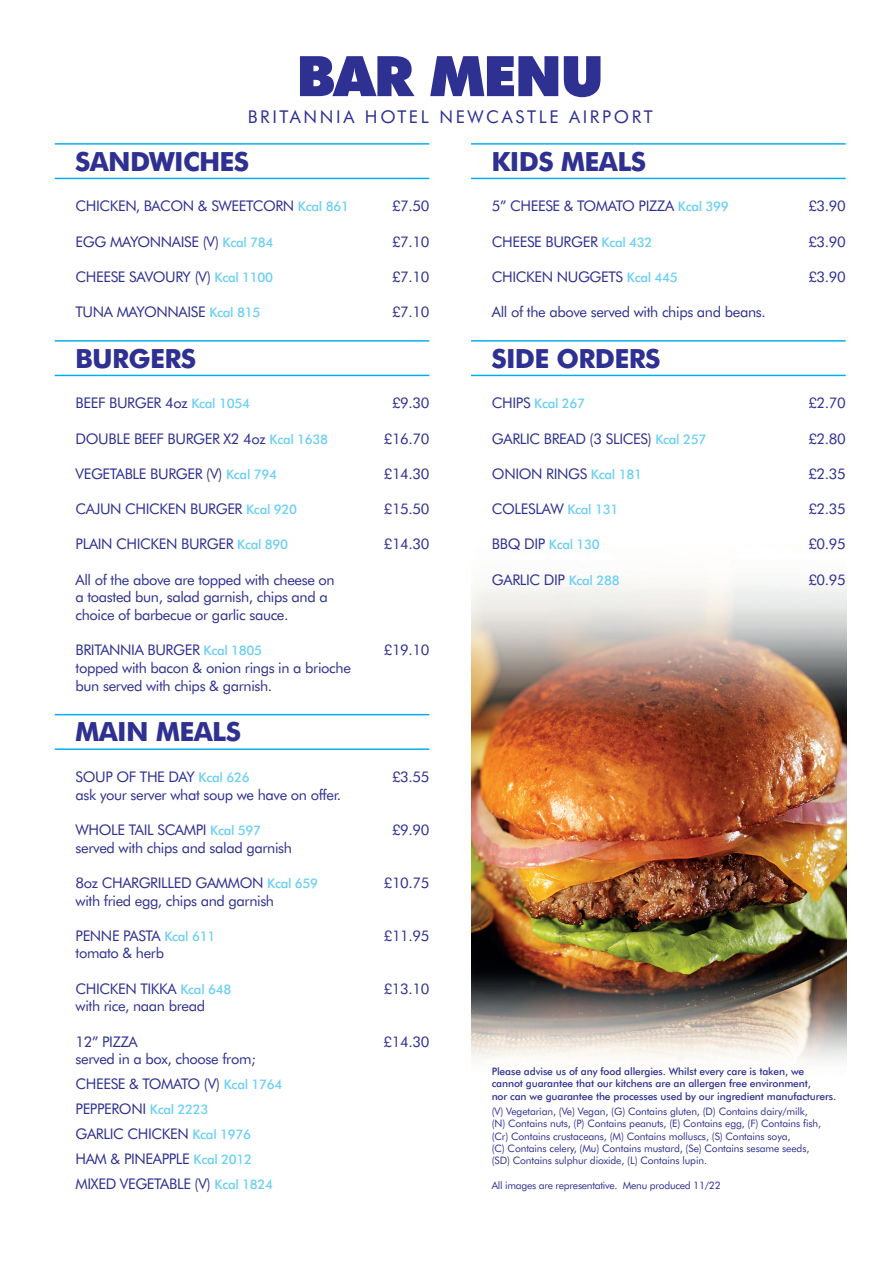
<style>
.page{position:relative;width:893px;height:1263px;background:#fff}
.page>*{position:absolute;margin:0;border:0;box-sizing:border-box;transform-origin:0 0}
.t1{font:900 55.95px "Futura BT";letter-spacing:-.025em;color:#2e3092}
.t2{font:700 26.4px "Futura BT";letter-spacing:-.025em;color:#2e3092}
.t3{font:17.7px "Futura BT";letter-spacing:.15em;color:#2e3092}
.t4{font:14.7px/25px "Futura BT";letter-spacing:-.025em;color:#2e3092}
.t5{font:500 13.2px "Futura BT";letter-spacing:-.025em;color:#6bcff6}
.t6{font:10.35px/12.3px "Futura BT";letter-spacing:-.01em;color:#2e3092}
.t7{font:500 10.35px/12.3px "Futura BT";letter-spacing:-.01em;color:#2e3092}
.s1{font-weight:500;font-size:13.2px;color:#6bcff6}
.s2{font-weight:400;font-size:14.7px;color:#2e3092}
</style>
<div class="page">
<img style="left:471px;top:584px;width:375px;height:477px">
<hr style="left:55px;top:143px;width:374px;height:2px;background:#00aeef">
<hr style="left:55px;top:178px;width:374px;height:1px;background:#00aeef">
<hr style="left:471px;top:143px;width:375px;height:2px;background:#00aeef">
<hr style="left:471px;top:178px;width:375px;height:1px;background:#00aeef">
<hr style="left:55px;top:340px;width:374px;height:2px;background:#00aeef">
<hr style="left:55px;top:375px;width:374px;height:1px;background:#00aeef">
<hr style="left:471px;top:340px;width:375px;height:2px;background:#00aeef">
<hr style="left:471px;top:375px;width:375px;height:1px;background:#00aeef">
<hr style="left:55px;top:714px;width:374px;height:1px;background:#00aeef">
<hr style="left:55px;top:748px;width:374px;height:2px;background:#00aeef">
<h1 class="t1" style="left:296px;top:42px;width:309px">BAR MENU</h1>
<p class="t3" style="left:248px;top:105px;width:406px">BRITANNIA HOTEL NEWCASTLE AIRPORT</p>
<h2 class="t2" style="left:75px;top:145px;width:176px">SANDWICHES</h2>
<p class="t4" style="left:76px;top:193px;width:275px">CHICKEN, BACON &amp; SWEETCORN <span class="s1">Kcal 861</span></p>
<p class="t4" style="left:392px;top:193px;width:39px">£7.50</p>
<p class="t4" style="left:76px;top:229px;width:200px">EGG MAYONNAISE (V) <span class="s1">Kcal 784</span></p>
<p class="t4" style="left:392px;top:229px;width:39px">£7.10</p>
<p class="t4" style="left:76px;top:264px;width:199px">CHEESE SAVOURY (V) <span class="s1">Kcal 1100</span></p>
<p class="t4" style="left:392px;top:264px;width:39px">£7.10</p>
<p class="t4" style="left:76px;top:299px;width:186px">TUNA MAYONNAISE <span class="s1">Kcal 815</span></p>
<p class="t4" style="left:392px;top:299px;width:39px">£7.10</p>
<h2 class="t2" style="left:75px;top:342px;width:123px">BURGERS</h2>
<p class="t4" style="left:76px;top:390px;width:176px">BEEF BURGER 4oz <span class="s1">Kcal 1054</span></p>
<p class="t4" style="left:392px;top:390px;width:39px">£9.30</p>
<p class="t4" style="left:76px;top:426px;width:254px">DOUBLE BEEF BURGER X2 4oz <span class="s1">Kcal 1638</span></p>
<p class="t4" style="left:384px;top:426px;width:47px">£16.70</p>
<p class="t4" style="left:76px;top:461px;width:203px">VEGETABLE BURGER (V) <span class="s1">Kcal 794</span></p>
<p class="t4" style="left:384px;top:461px;width:47px">£14.30</p>
<p class="t4" style="left:76px;top:496px;width:223px">CAJUN CHICKEN BURGER <span class="s1">Kcal 920</span></p>
<p class="t4" style="left:384px;top:496px;width:47px">£15.50</p>
<p class="t4" style="left:76px;top:531px;width:214px">PLAIN CHICKEN BURGER <span class="s1">Kcal 890</span></p>
<p class="t4" style="left:384px;top:531px;width:47px">£14.30</p>
<p class="t4" style="left:76px;top:570px;width:261px;line-height:17.7px">All of the above are topped with cheese on a toasted bun, salad garnish, chips and a choice of barbecue or garlic sauce.</p>
<p class="t4" style="left:76px;top:637px;width:188px">BRITANNIA BURGER <span class="s1">Kcal 1805</span></p>
<p class="t4" style="left:384px;top:637px;width:47px">£19.10</p>
<p class="t4" style="left:76px;top:659px;width:277px;line-height:17.7px">topped with bacon &amp; onion rings in a brioche bun served with chips &amp; garnish.</p>
<h2 class="t2" style="left:75px;top:716px;width:168px">MAIN MEALS</h2>
<p class="t4" style="left:76px;top:764px;width:176px">SOUP OF THE DAY <span class="s1">Kcal 626</span></p>
<p class="t4" style="left:392px;top:764px;width:39px">£3.55</p>
<p class="t4" style="left:76px;top:782px;width:267px">ask your server what soup we have on offer.</p>
<p class="t4" style="left:76px;top:817px;width:187px">WHOLE TAIL SCAMPI <span class="s1">Kcal 597</span></p>
<p class="t4" style="left:392px;top:817px;width:39px">£9.90</p>
<p class="t4" style="left:76px;top:835px;width:218px">served with chips and salad garnish</p>
<p class="t4" style="left:76px;top:870px;width:244px">8oz CHARGRILLED GAMMON <span class="s1">Kcal 659</span></p>
<p class="t4" style="left:384px;top:870px;width:47px">£10.75</p>
<p class="t4" style="left:76px;top:888px;width:200px">with fried egg, chips and garnish</p>
<p class="t4" style="left:76px;top:923px;width:141px">PENNE PASTA <span class="s1">Kcal 611</span></p>
<p class="t4" style="left:384px;top:923px;width:47px">£11.95</p>
<p class="t4" style="left:76px;top:940px;width:90px">tomato &amp; herb</p>
<p class="t4" style="left:76px;top:976px;width:157px">CHICKEN TIKKA <span class="s1">Kcal 648</span></p>
<p class="t4" style="left:384px;top:976px;width:47px">£13.10</p>
<p class="t4" style="left:76px;top:993px;width:131px">with rice, naan bread</p>
<p class="t4" style="left:76px;top:1029px;width:64px">12” PIZZA</p>
<p class="t4" style="left:384px;top:1029px;width:47px">£14.30</p>
<p class="t4" style="left:76px;top:1046px;width:208px">served in a box, choose from;<br>CHEESE &amp; TOMATO (V) <span class="s1">Kcal 1764<br></span>PEPPERONI <span class="s1">Kcal 2223<br></span>GARLIC CHICKEN <span class="s1">Kcal 1976<br></span>HAM &amp; PINEAPPLE <span class="s1">Kcal 2012<br></span>MIXED VEGETABLE (V) <span class="s1">Kcal 1824</span></p>
<h2 class="t2" style="left:491px;top:145px;width:156px">KIDS MEALS</h2>
<p class="t4" style="left:492px;top:193px;width:238px">5” CHEESE &amp; TOMATO PIZZA <span class="s1">Kcal 399</span></p>
<p class="t4" style="left:808px;top:193px;width:39px">£3.90</p>
<p class="t4" style="left:492px;top:229px;width:162px">CHEESE BURGER <span class="s1">Kcal 432</span></p>
<p class="t4" style="left:808px;top:229px;width:39px">£3.90</p>
<p class="t4" style="left:492px;top:264px;width:187px">CHICKEN NUGGETS <span class="s1">Kcal 445</span></p>
<p class="t4" style="left:808px;top:264px;width:39px">£3.90</p>
<p class="t4" style="left:492px;top:299px;width:275px">All of the above served with chips and beans.</p>
<h2 class="t2" style="left:491px;top:342px;width:171px">SIDE ORDERS</h2>
<p class="t5" style="left:492px;top:395px;width:95px"><span class="s2">CHIPS</span> Kcal 267</p>
<p class="t4" style="left:808px;top:390px;width:39px">£2.70</p>
<p class="t4" style="left:492px;top:426px;width:216px">GARLIC BREAD (3 SLICES) <span class="s1">Kcal 257</span></p>
<p class="t4" style="left:808px;top:426px;width:39px">£2.80</p>
<p class="t4" style="left:492px;top:461px;width:152px">ONION RINGS <span class="s1">Kcal 181</span></p>
<p class="t4" style="left:808px;top:461px;width:39px">£2.35</p>
<p class="t4" style="left:492px;top:496px;width:128px">COLESLAW <span class="s1">Kcal 131</span></p>
<p class="t4" style="left:808px;top:496px;width:39px">£2.35</p>
<p class="t5" style="left:492px;top:537px;width:110px"><span class="s2">BBQ DIP</span> Kcal 130</p>
<p class="t4" style="left:808px;top:531px;width:39px">£0.95</p>
<p class="t4" style="left:492px;top:567px;width:129px">GARLIC DIP <span class="s1">Kcal 288</span></p>
<p class="t4" style="left:808px;top:567px;width:39px">£0.95</p>
<p class="t7" style="left:492px;top:1065px;width:346px">Please advise us of any food allergies. Whilst every care is taken, we cannot guarantee that our kitchens are an allergen free environment,<br>nor can we guarantee the processes used by our ingredient manufacturers.</p>
<p class="t6" style="left:492px;top:1105px;width:331px">(V) Vegetarian, (Ve) Vegan, (G) Contains gluten, (D) Contains dairy/milk, (N) Contains nuts, (P) Contains peanuts, (E) Contains egg, (F) Contains fish, (Cr) Contains crustaceans, (M) Contains molluscs, (S) Contains soya,<br>(C) Contains celery, (Mu) Contains mustard, (Se) Contains sesame seeds, (SD) Contains sulphur dioxide, (L) Contains lupin.</p>
<p class="t6" style="left:492px;top:1179px;width:231px">All images are representative. Menu produced 11/22</p>
</div>
